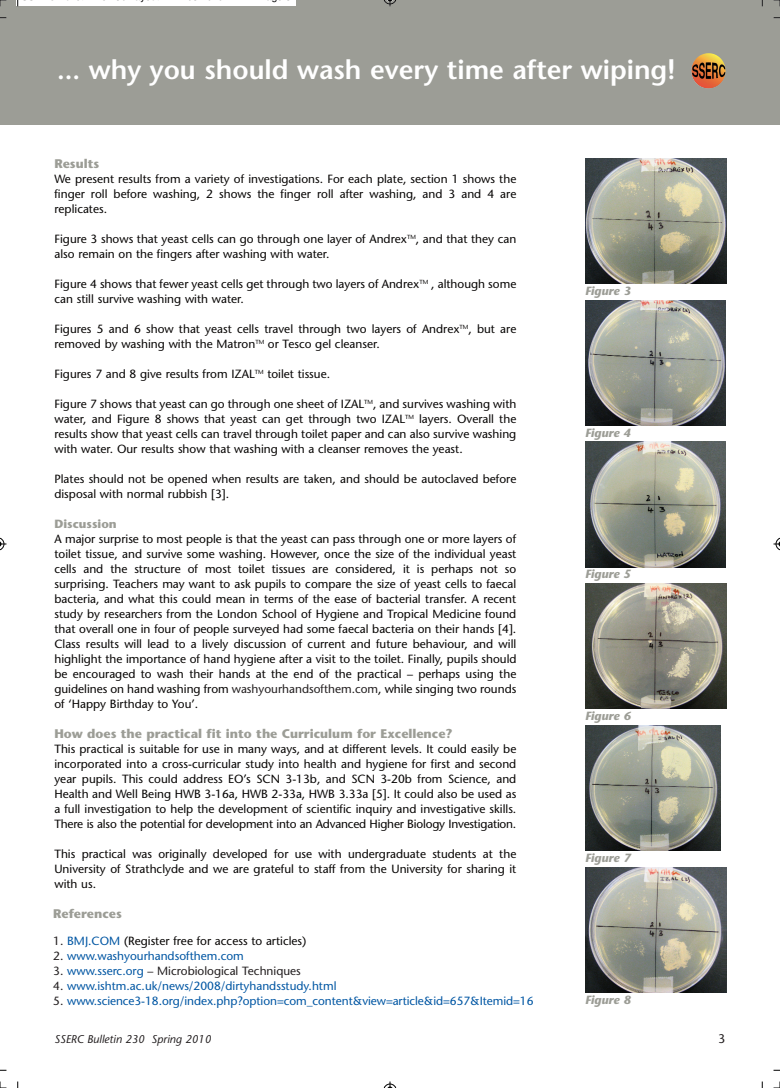
<style>
.page{position:relative;width:780px;height:1088px;background:#fff}
.page>*{position:absolute;margin:0;border:0;box-sizing:border-box;transform-origin:0 0}
.t1{font:600 26.88px "Stone Sans";color:#fff}
.t2{font:700 12.5px "Stone Sans";color:#9c9d96}
.t3{font:12.5px "Stone Sans";color:#231f20}
.t4{font:11.88px/15px "Stone Sans";color:#070504;text-align:justify}
.t5{font:11.88px "Stone Sans";color:#0156a3}
.t6{font:italic 700 11.88px "Stone Sans";color:#9c9d96}
.t7{font:11.88px "Stone Sans";color:#231f20}
.t8{font:700 11.88px "Stone Sans";color:#9c9d96}
.t9{font:italic 11.25px "Stone Sans";color:#231f20}
.s1{color:#231f20}
.s2{color:#0156a3}
</style>
<div class="page">
<div style="left:0;top:0;width:780px;height:124px;background:#9c9d96"></div>
<img style="left:714px;top:58px;width:11px;height:29px">
<img style="left:585px;top:158px;width:141px;height:125px">
<img style="left:585px;top:300px;width:140px;height:125px">
<img style="left:585px;top:442px;width:140px;height:125px">
<img style="left:585px;top:584px;width:141px;height:125px">
<div style="left:585px;top:725px;width:141px;height:125px;background:linear-gradient(to bottom,#fff,#fff)"></div>
<img style="left:585px;top:725px;width:135px;height:125px">
<img style="left:585px;top:867px;width:141px;height:125px">
<div style="left:16px;top:0;width:280px;height:5px;background:#fff"></div>
<svg style="left:17px;top:0;width:2px;height:6px"></svg>
<svg style="left:0;top:17px;width:6px;height:2px"></svg>
<svg style="left:761px;top:0;width:2px;height:6px"></svg>
<svg style="left:773px;top:17px;width:7px;height:2px"></svg>
<svg style="left:17px;top:1081px;width:2px;height:7px"></svg>
<svg style="left:761px;top:1081px;width:2px;height:7px"></svg>
<svg style="left:773px;top:0;width:7px;height:6px"></svg>
<svg style="left:0;top:1081px;width:6px;height:7px"></svg>
<svg style="left:773px;top:1081px;width:7px;height:7px"></svg>
<svg style="left:384px;top:0;width:12px;height:6px"></svg>
<svg style="left:383px;top:1081px;width:13px;height:7px"></svg>
<svg style="left:0;top:537px;width:6px;height:14px"></svg>
<svg style="left:773px;top:537px;width:7px;height:14px"></svg>
<h1 class="t1" style="left:57px;top:59px;width:619px">... why you should wash every time after wiping!</h1>
<p class="t2" style="left:54px;top:159px;width:46px">Results</p>
<p class="t4" style="left:54px;top:172px;width:463px">We present results from a variety of investigations. For each plate, section 1 shows the finger roll before washing, 2 shows the finger roll after washing, and 3 and 4 are replicates.</p>
<p class="t4" style="left:54px;top:232px;width:463px">Figure 3 shows that yeast cells can go through one layer of Andrex<sup>TM</sup>, and that they can also remain on the fingers after washing with water.</p>
<p class="t4" style="left:54px;top:277px;width:463px">Figure 4 shows that fewer yeast cells get through two layers of Andrex<sup>TM</sup> , although some can still survive washing with water.</p>
<p class="t4" style="left:54px;top:322px;width:463px">Figures 5 and 6 show that yeast cells travel through two layers of Andrex<sup>TM</sup>, but are removed by washing with the Matron<sup>TM</sup> or Tesco gel cleanser.</p>
<p class="t4" style="left:54px;top:367px;width:277px">Figures 7 and 8 give results from IZAL<sup>TM</sup> toilet tissue.</p>
<p class="t4" style="left:54px;top:397px;width:463px">Figure 7 shows that yeast can go through one sheet of IZAL<sup>TM</sup>, and survives washing with water, and Figure 8 shows that yeast can get through two IZAL<sup>TM</sup> layers. Overall the results show that yeast cells can travel through toilet paper and can also survive washing with water. Our results show that washing with a cleanser removes the yeast.</p>
<p class="t4" style="left:54px;top:472px;width:463px">Plates should not be opened when results are taken, and should be autoclaved before disposal with normal rubbish [3].</p>
<p class="t8" style="left:54px;top:519px;width:64px">Discussion</p>
<p class="t4" style="left:54px;top:532px;width:463px">A major surprise to most people is that the yeast can pass through one or more layers of toilet tissue, and survive some washing. However, once the size of the individual yeast cells and the structure of most toilet tissues are considered, it is perhaps not so surprising. Teachers may want to ask pupils to compare the size of yeast cells to faecal bacteria, and what this could mean in terms of the ease of bacterial transfer. A recent study by researchers from the London School of Hygiene and Tropical Medicine found that overall one in four of people surveyed had some faecal bacteria on their hands [4].<br>Class results will lead to a lively discussion of current and future behaviour, and will highlight the importance of hand hygiene after a visit to the toilet. Finally, pupils should be encouraged to wash their hands at the end of the practical – perhaps using the guidelines on hand washing from <span class="s1">washyourhandsofthem.com</span>, while singing two rounds of ‘Happy Birthday to You’.</p>
<p class="t2" style="left:54px;top:729px;width:400px">How does the practical fit into the Curriculum for Excellence?</p>
<p class="t4" style="left:54px;top:742px;width:463px">This practical is suitable for use in many ways, and at different levels. It could easily be incorporated into a cross-curricular study into health and hygiene for first and second year pupils. This could address EO’s SCN 3-13b, and SCN 3-20b from Science, and Health and Well Being HWB 3-16a, HWB 2-33a, HWB 3.33a [5]. It could also be used as a full investigation to help the development of scientific inquiry and investigative skills.<br>There is also the potential for development into an Advanced Higher Biology Investigation.</p>
<p class="t4" style="left:54px;top:847px;width:463px">This practical was originally developed for use with undergraduate students at the University of Strathclyde and we are grateful to staff from the University for sharing it with us.</p>
<p class="t2" style="left:53px;top:909px;width:70px">References</p>
<p class="t4" style="left:53px;top:935px;width:255px"><span class="s1">1.</span> <span class="s2">BMJ.COM</span> (Register free for access to articles)</p>
<p class="t5" style="left:53px;top:951px;width:192px"><span class="s1">2.</span> www.washyourhandsofthem.com</p>
<p class="t7" style="left:53px;top:966px;width:249px">3. <span class="s2">www.sserc.org</span> – Microbiological Techniques</p>
<p class="t5" style="left:53px;top:981px;width:285px"><span class="s1">4.</span> www.ishtm.ac.uk/news/2008/dirtyhandsstudy.html</p>
<p class="t5" style="left:53px;top:996px;width:482px"><span class="s1">5.</span> www.science3-18.org/index.php?option=com_content&amp;view=article&amp;id=657&amp;Itemid=16</p>
<p class="t6" style="left:585px;top:286px;width:48px">Figure 3</p>
<p class="t6" style="left:585px;top:428px;width:48px">Figure 4</p>
<p class="t6" style="left:585px;top:569px;width:48px">Figure 5</p>
<p class="t6" style="left:585px;top:711px;width:48px">Figure 6</p>
<p class="t6" style="left:585px;top:853px;width:48px">Figure 7</p>
<p class="t6" style="left:585px;top:995px;width:48px">Figure 8</p>
<p class="t9" style="left:54px;top:1035px;width:158px">SSERC Bulletin 230 Spring 2010</p>
<p class="t3" style="left:718px;top:1034px;width:9px">3</p>
</div>
